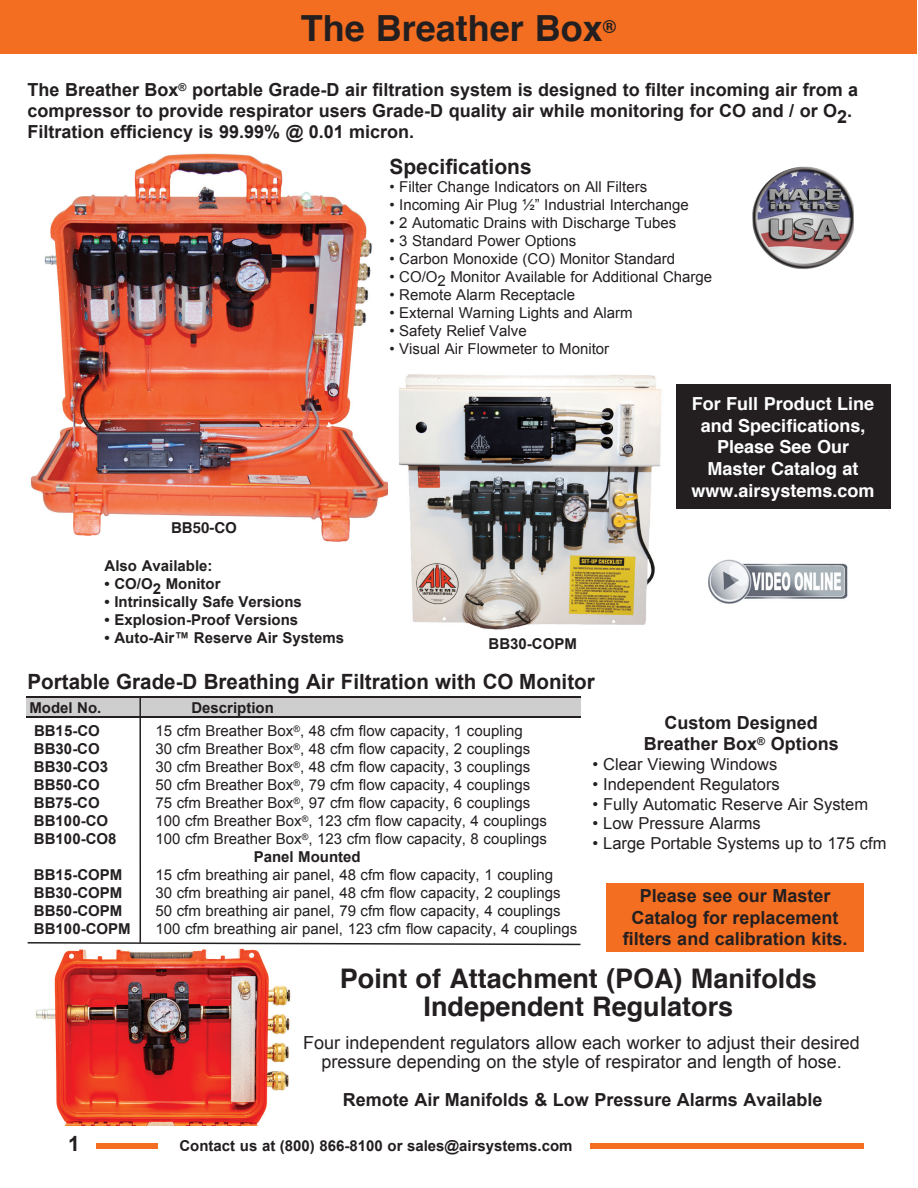
<style>
.page{position:relative;width:918px;height:1188px;background:#fff}
.page>*{position:absolute;margin:0;border:0;box-sizing:border-box;transform-origin:0 0}
.t1{font:700 36px "Helvetica";color:#231f20}
.t2{font:700 27px/28.5px "Helvetica";color:#231f20;text-align:center}
.t3{font:700 21px "Arial";color:#231f20}
.t4{font:700 18px/21.6px "Arial";color:#231f20;text-align:center}
.t5{font:18px/19.5px "Arial";color:#231f20;text-align:center}
.t6{font:700 18px/21.6px "Helvetica";color:#fff;text-align:center}
.t7{font:16.5px "Arial";color:#231f20}
.t8{font:15px/18px "Arial";color:#231f20}
.t9{font:700 15px "Arial";color:#231f20}
.t10{font:700 15px "Helvetica";color:#231f20}
.s1{font-weight:700}
</style>
<div class="page">
<img style="left:27px;top:943px;width:264px;height:183px">
<img style="left:30px;top:153px;width:358px;height:389px">
<img style="left:752px;top:167px;width:102px;height:102px">
<div style="left:0;top:0;width:917px;height:54px;background:#f36e21"></div>
<div style="left:26px;top:698px;width:554px;height:20px;background:#cfcece"></div>
<hr style="left:26px;top:697px;width:554px;height:1px;background:#231f20">
<hr style="left:26px;top:717px;width:554px;height:1px;background:#231f20">
<hr style="left:139px;top:697px;width:2px;height:246px;background:#231f20">
<svg style="left:28px;top:942px;width:552px;height:3px"></svg>
<img style="left:708px;top:559px;width:140px;height:45px">
<div style="left:54px;top:1143px;width:810px;height:6px;background:#f36e21"></div>
<div style="left:52px;top:1134px;width:44px;height:23px;background:#fff"></div>
<div style="left:158px;top:1134px;width:431px;height:24px;background:#fff"></div>
<img style="left:399px;top:374px;width:263px;height:256px">
<div style="left:676px;top:384px;width:214px;height:125px;background:#231f20"></div>
<div style="left:606px;top:883px;width:258px;height:69px;background:#f36e21"></div>
<h1 class="t1" style="left:301px;top:-1px;width:317px">The Breather Box<sup>®</sup></h1>
<p class="t4" style="left:28px;top:79px;width:832px;line-height:21px;text-align:left">The Breather Box<sup>®</sup> portable Grade-D air filtration system is designed to filter incoming air from a compressor to provide respirator users Grade-D quality air while monitoring for CO and / or O2.<br>Filtration efficiency is 99.99% @ 0.01 micron.</p>
<h3 class="t3" style="left:389px;top:152px;width:144px">Specifications</h3>
<p class="t8" style="left:389px;top:177px;width:259px">• Filter Change Indicators on All Filters</p>
<p class="t8" style="left:389px;top:195px;width:301px">• Incoming Air Plug ½” Industrial Interchange</p>
<p class="t8" style="left:389px;top:213px;width:289px">• 2 Automatic Drains with Discharge Tubes</p>
<p class="t8" style="left:389px;top:231px;width:189px">• 3 Standard Power Options</p>
<p class="t8" style="left:389px;top:249px;width:287px">• Carbon Monoxide (CO) Monitor Standard</p>
<p class="t8" style="left:389px;top:267px;width:324px">• CO/O2 Monitor Available for Additional Charge</p>
<p class="t8" style="left:389px;top:285px;width:187px">• Remote Alarm Receptacle</p>
<p class="t8" style="left:389px;top:303px;width:245px">• External Warning Lights and Alarm</p>
<p class="t8" style="left:389px;top:321px;width:139px">• Safety Relief Valve</p>
<p class="t8" style="left:389px;top:339px;width:221px">• Visual Air Flowmeter to Monitor</p>
<p class="t10" style="left:171px;top:516px;width:67px">BB50-CO</p>
<p class="t9" style="left:105px;top:556px;width:109px">Also Available:</p>
<p class="t9" style="left:105px;top:574px;width:118px">• CO/O2 Monitor</p>
<p class="t9" style="left:105px;top:592px;width:199px">• Intrinsically Safe Versions</p>
<p class="t9" style="left:105px;top:610px;width:195px">• Explosion-Proof Versions</p>
<p class="t9" style="left:105px;top:628px;width:241px">• Auto-Air™ Reserve Air Systems</p>
<p class="t9" style="left:489px;top:634px;width:90px">BB30-COPM</p>
<p class="t6" style="left:692px;top:393px;width:185px">For Full Product Line and Specifications,<br>Please See Our<br>Master Catalog at www.airsystems.com</p>
<h3 class="t3" style="left:28px;top:668px;width:569px">Portable Grade-D Breathing Air Filtration with CO Monitor</h3>
<p class="t9" style="left:29px;top:698px;width:74px">Model No.</p>
<p class="t9" style="left:191px;top:698px;width:84px">Description</p>
<p class="t9" style="left:34px;top:721px;width:67px">BB15-CO</p>
<p class="t8" style="left:156px;top:722px;width:369px">15 cfm Breather Box<sup>®</sup>, 48 cfm flow capacity, 1 coupling</p>
<p class="t9" style="left:34px;top:739px;width:67px">BB30-CO</p>
<p class="t8" style="left:156px;top:740px;width:376px">30 cfm Breather Box<sup>®</sup>, 48 cfm flow capacity, 2 couplings</p>
<p class="t9" style="left:34px;top:757px;width:76px">BB30-CO3</p>
<p class="t8" style="left:156px;top:758px;width:376px">30 cfm Breather Box<sup>®</sup>, 48 cfm flow capacity, 3 couplings</p>
<p class="t9" style="left:34px;top:775px;width:67px">BB50-CO</p>
<p class="t8" style="left:156px;top:776px;width:376px">50 cfm Breather Box<sup>®</sup>, 79 cfm flow capacity, 4 couplings</p>
<p class="t9" style="left:34px;top:793px;width:67px">BB75-CO</p>
<p class="t8" style="left:156px;top:794px;width:376px">75 cfm Breather Box<sup>®</sup>, 97 cfm flow capacity, 6 couplings</p>
<p class="t9" style="left:34px;top:811px;width:76px">BB100-CO</p>
<p class="t8" style="left:156px;top:812px;width:393px">100 cfm Breather Box<sup>®</sup>, 123 cfm flow capacity, 4 couplings</p>
<p class="t9" style="left:34px;top:829px;width:84px">BB100-CO8</p>
<p class="t8" style="left:254px;top:830px;width:295px;text-indent:-98px">100 cfm Breather Box<sup>®</sup>, 123 cfm flow capacity, 8 couplings<br><span class="s1">Panel Mounted</span></p>
<p class="t9" style="left:34px;top:865px;width:90px">BB15-COPM</p>
<p class="t8" style="left:156px;top:866px;width:399px">15 cfm breathing air panel, 48 cfm flow capacity, 1 coupling</p>
<p class="t9" style="left:34px;top:883px;width:90px">BB30-COPM</p>
<p class="t8" style="left:156px;top:884px;width:407px">30 cfm breathing air panel, 48 cfm flow capacity, 2 couplings</p>
<p class="t9" style="left:34px;top:901px;width:90px">BB50-COPM</p>
<p class="t8" style="left:156px;top:902px;width:407px">50 cfm breathing air panel, 79 cfm flow capacity, 4 couplings</p>
<p class="t9" style="left:34px;top:919px;width:98px">BB100-COPM</p>
<p class="t8" style="left:156px;top:920px;width:423px">100 cfm breathing air panel, 123 cfm flow capacity, 4 couplings</p>
<p class="t4" style="left:644px;top:712px;width:197px">Custom Designed<br>Breather Box<sup>®</sup> Options</p>
<p class="t7" style="left:592px;top:753px;width:187px">• Clear Viewing Windows</p>
<p class="t7" style="left:592px;top:773px;width:189px">• Independent Regulators</p>
<p class="t7" style="left:592px;top:793px;width:277px">• Fully Automatic Reserve Air System</p>
<p class="t7" style="left:592px;top:813px;width:170px">• Low Pressure Alarms</p>
<p class="t7" style="left:592px;top:833px;width:296px">• Large Portable Systems up to 175 cfm</p>
<p class="t4" style="left:623px;top:886px;width:226px">Please see our Master<br>Catalog for replacement filters and calibration kits.</p>
<h2 class="t2" style="left:340px;top:964px;width:478px">Point of Attachment (POA) Manifolds<br>Independent Regulators</h2>
<p class="t5" style="left:303px;top:1033px;width:558px">Four independent regulators allow each worker to adjust their desired pressure depending on the style of respirator and length of hose.</p>
<p class="t4" style="left:343px;top:1089px;width:481px">Remote Air Manifolds &amp; Low Pressure Alarms Available</p>
<h3 class="t3" style="left:68px;top:1130px;width:13px">1</h3>
<p class="t9" style="left:179px;top:1136px;width:395px">Contact us at (800) 866-8100 or sales@airsystems.com</p>
</div>
